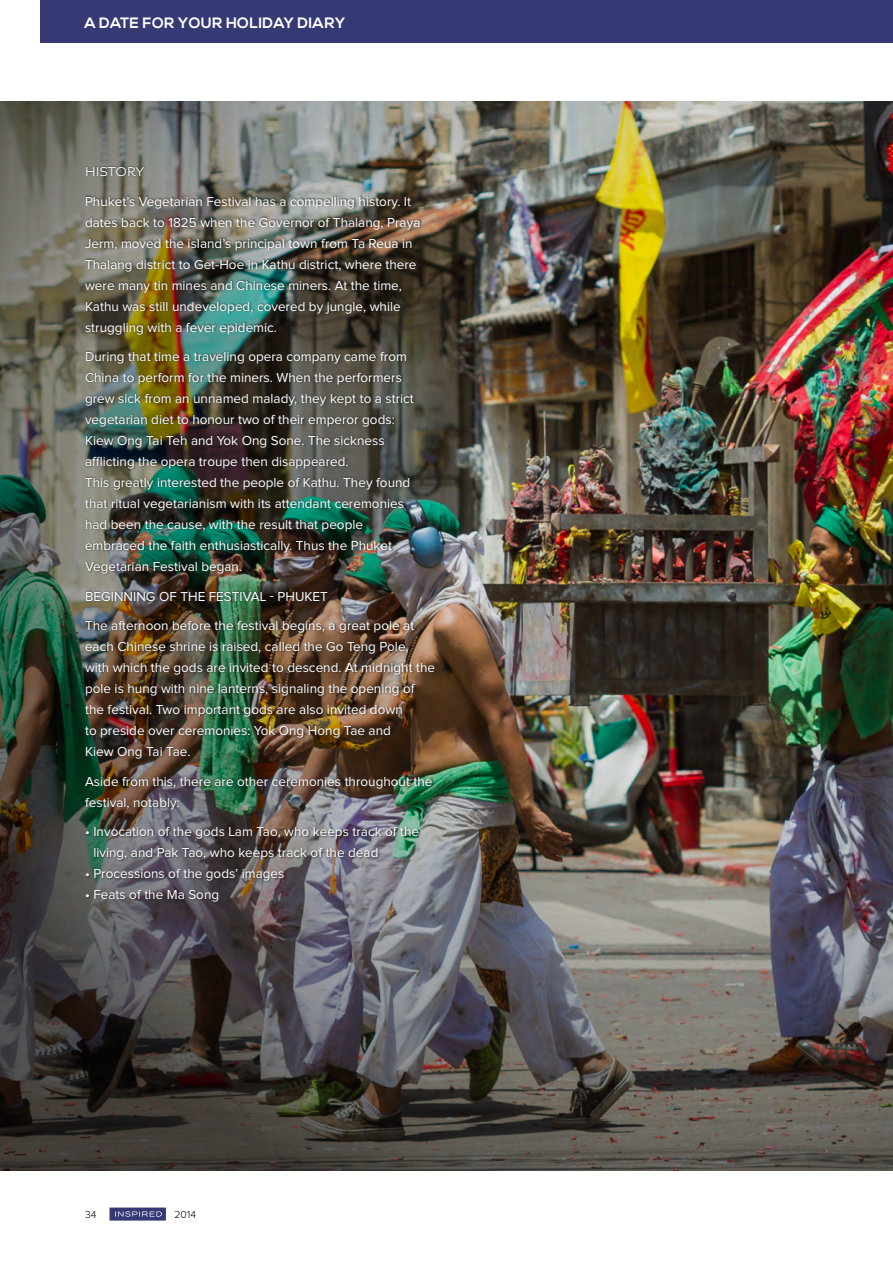
<style>
.page{position:relative;width:893px;height:1263px;background:#fff}
.page>*{position:absolute;margin:0;border:0;box-sizing:border-box;transform-origin:0 0}
.Header_Light{font:700 15px "Nexa";letter-spacing:.02em;color:#fff}
.Story_01{font:13.5px/21px "Proxima Nova";color:#fff}
.Story_01-2{font:13.5px "Aspect";letter-spacing:-.015em;color:#fff}
.t1{font:300 10.5px "Proxima Nova";letter-spacing:.01em;color:#000}
</style>
<div class="page">
<div style="left:40px;top:0;width:853px;height:43px;background:#363a74"></div>
<img style="left:0;top:101px;width:893px;height:1069px">
<div style="left:84px;top:166px;width:353px;height:738px;background:#231f20;opacity:.85"></div>
<svg style="left:109px;top:1207px;width:57px;height:13px"></svg>
<p class="Header_Light" style="left:84px;top:14px;width:262px">A DATE FOR YOUR HOLIDAY DIARY</p>
<p class="Story_01-2" style="left:85px;top:164px;width:61px">HISTORY</p>
<p class="Story_01" style="left:85px;top:191px;width:337px">Phuket’s Vegetarian Festival has a compelling history. It dates back to 1825 when the Governor of Thalang, Praya Jerm, moved the island’s principal town from Ta Reua in Thalang district to Get-Hoe in Kathu district, where there were many tin mines and Chinese miners. At the time, Kathu was still undeveloped, covered by jungle, while struggling with a fever epidemic.</p>
<p class="Story_01" style="left:85px;top:347px;width:330px">During that time a traveling opera company came from China to perform for the miners. When the performers grew sick from an unnamed malady, they kept to a strict vegetarian diet to honour two of their emperor gods:<br>Kiew Ong Tai Teh and Yok Ong Sone. The sickness afflicting the opera troupe then disappeared.<br>This greatly interested the people of Kathu. They found that ritual vegetarianism with its attendant ceremonies had been the cause, with the result that people embraced the faith enthusiastically. Thus the Phuket Vegetarian Festival began.</p>
<p class="Story_01" style="left:85px;top:586px;width:244px">BEGINNING OF THE FESTIVAL - PHUKET</p>
<p class="Story_01" style="left:85px;top:616px;width:352px">The afternoon before the festival begins, a great pole at each Chinese shrine is raised, called the Go Teng Pole, with which the gods are invited to descend. At midnight the pole is hung with nine lanterns, signaling the opening of the festival. Two important gods are also invited down<br>to preside over ceremonies: Yok Ong Hong Tae and<br>Kiew Ong Tai Tae.</p>
<p class="Story_01" style="left:85px;top:771px;width:349px">Aside from this, there are other ceremonies throughout the festival, notably:</p>
<p class="Story_01" style="left:93px;top:822px;width:327px;text-indent:-8px">• Invocation of the gods Lam Tao, who keeps track of the living, and Pak Tao, who keeps track of the dead</p>
<p class="Story_01" style="left:85px;top:864px;width:201px">• Processions of the gods’ images</p>
<p class="Story_01" style="left:85px;top:885px;width:136px">• Feats of the Ma Song</p>
<p class="t1" style="left:85px;top:1209px;width:13px">34</p>
<p class="t1" style="left:174px;top:1209px;width:23px">2014</p>
</div>
